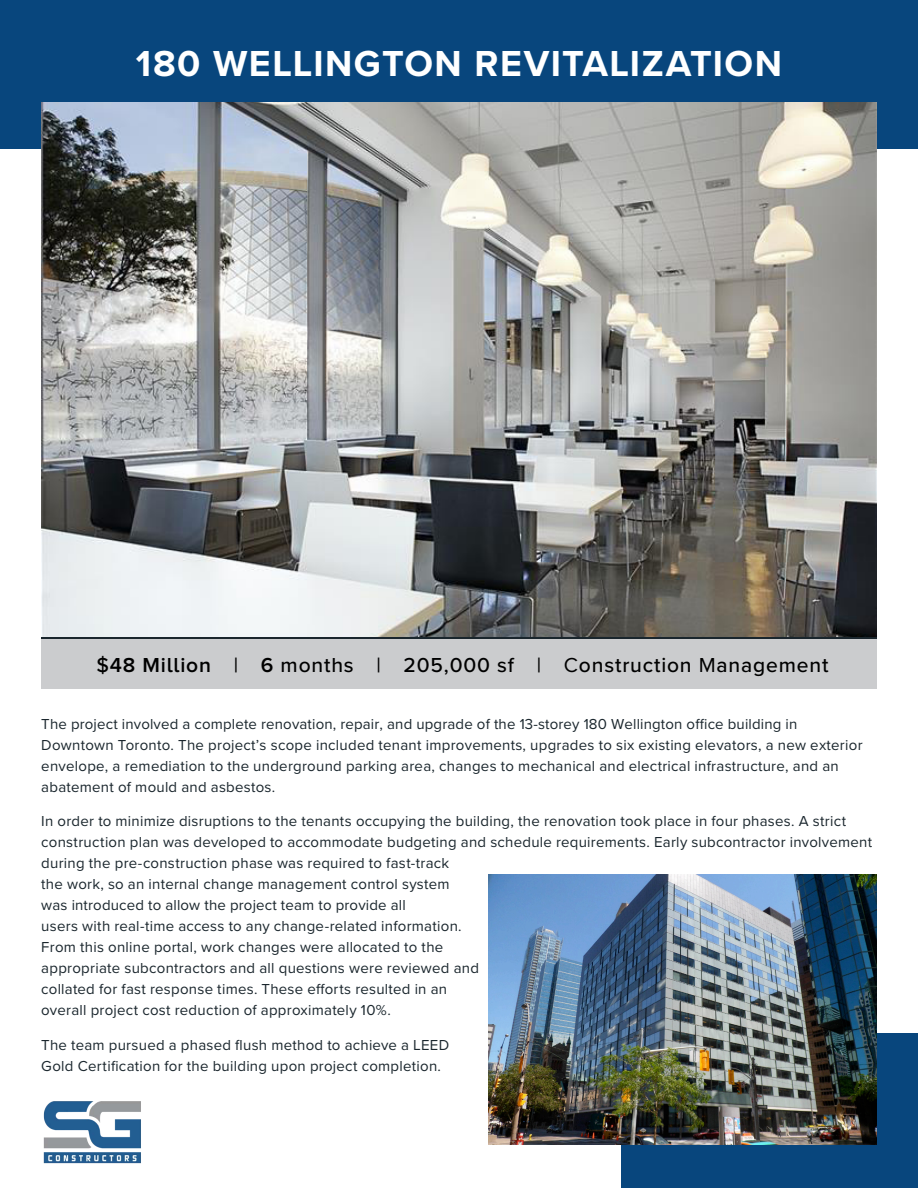
<style>
.page{position:relative;width:918px;height:1188px;background:#fff}
.page>*{position:absolute;margin:0;border:0;box-sizing:border-box;transform-origin:0 0}
.Profile_Title{font:700 37.5px "Proxima Nova";letter-spacing:.04em;color:#fff}
.t1{font:500 21px "Proxima Nova";letter-spacing:.04em;color:#000}
.Body{font:15px/21px "Proxima Nova";letter-spacing:.02em;color:#1a262d}
.s1{font-family:"Proxima Nova A";font-weight:600}
.s2{font-weight:400}
</style>
<div class="page">
<div style="left:0;top:0;width:918px;height:148px;background:#08467d"></div>
<div style="left:621px;top:1034px;width:297px;height:154px;background:#08467d"></div>
<img style="left:41px;top:103px;width:836px;height:535px">
<img style="left:489px;top:874px;width:388px;height:270px">
<div style="left:41px;top:638px;width:836px;height:49px;background:#1a262d"></div>
<img style="left:43px;top:1101px;width:98px;height:63px">
<div style="left:41px;top:639px;width:836px;height:49px;background:#cbccce"></div>
<p class="Profile_Title" style="left:136px;top:35px;width:648px">180 WELLINGTON REVITALIZATION</p>
<p class="t1" style="left:96px;top:649px;width:734px">$<span class="s1">48 Million</span> | <span class="s1">6</span> months | 205,000 sf | <span class="s2">C</span>onstruction <span class="s2">M</span>anagement</p>
<p class="Body" style="left:41px;top:713px;width:823px">The project involved a complete renovation, repair, and upgrade of the 13-storey 180 Wellington office building in Downtown Toronto. The project’s scope included tenant improvements, upgrades to six existing elevators, a new exterior envelope, a remediation to the underground parking area, changes to mechanical and electrical infrastructure, and an abatement of mould and asbestos.</p>
<p class="Body" style="left:41px;top:810px;width:832px">In order to minimize disruptions to the tenants occupying the building, the renovation took place in four phases. A strict construction plan was developed to accommodate budgeting and schedule requirements. Early subcontractor involvement during the pre-construction phase was required to fast-track<br>the work, so an internal change management control system<br>was introduced to allow the project team to provide all<br>users with real-time access to any change-related information.<br>From this online portal, work changes were allocated to the<br>appropriate subcontractors and all questions were reviewed and<br>collated for fast response times. These efforts resulted in an<br>overall project cost reduction of approximately 10%.</p>
<p class="Body" style="left:41px;top:1034px;width:410px">The team pursued a phased flush method to achieve a LEED<br>Gold Certification for the building upon project completion.</p>
</div>
